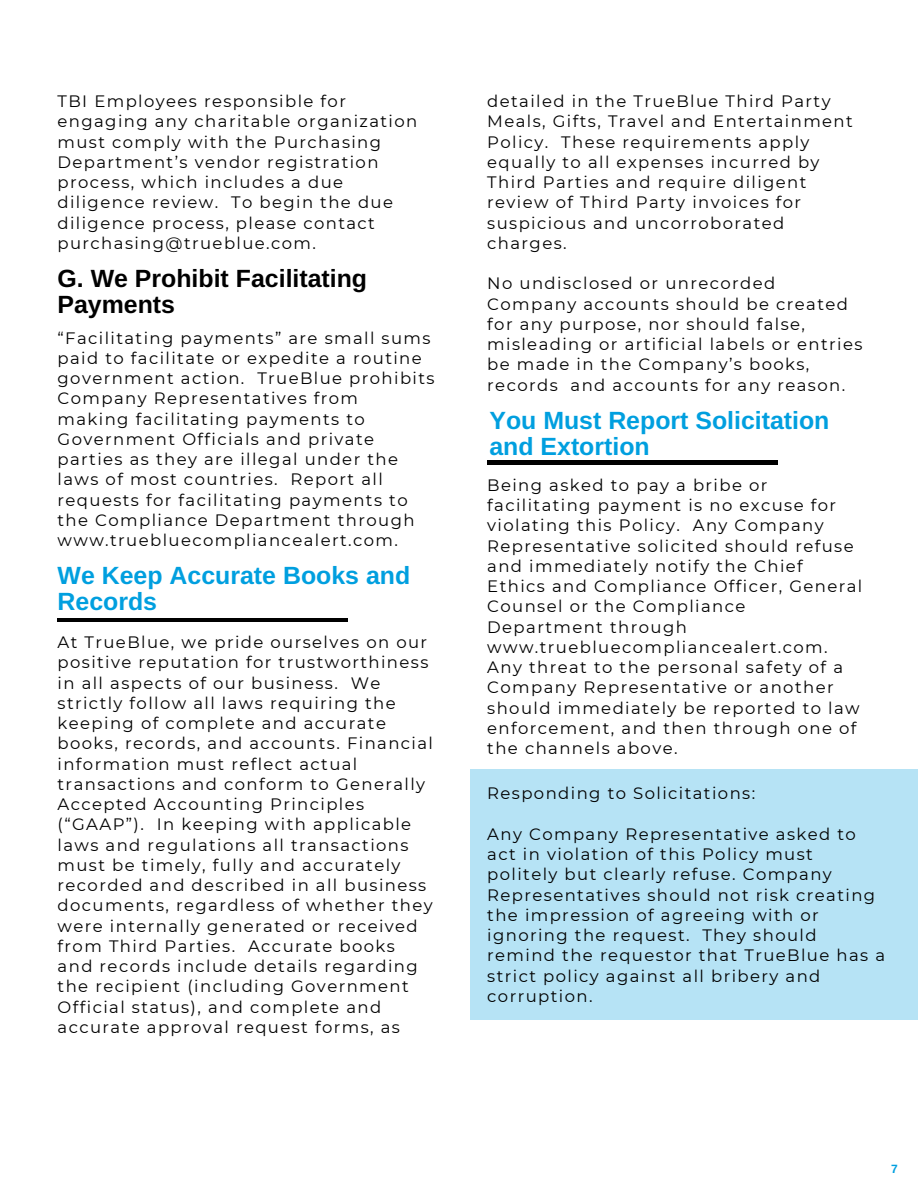
<style>
.page{position:relative;width:918px;height:1188px;background:#fff}
.page>*{position:absolute;margin:0;border:0;box-sizing:border-box;transform-origin:0 0}
.t1{font:700 24.9px/25.8px "Arimo";color:#009fdf}
.t2{font:700 24.9px/25.8px "Arimo";color:#000}
.t3{font:16.5px/20.2px "Montserrat";letter-spacing:.085em;color:#000}
.t4{font:700 12px "Arimo";color:#009fdf}
</style>
<div class="page">
<div style="left:470px;top:770px;width:448px;height:250px;background:#b6e3f5"></div>
<hr style="left:58px;top:618px;width:290px;height:3px;background:#000">
<hr style="left:487px;top:461px;width:291px;height:3px;background:#000">
<p class="t3" style="left:58px;top:91px;width:361px">TBI Employees responsible for engaging any charitable organization must comply with the Purchasing Department’s vendor registration process, which includes a due diligence review. To begin the due diligence process, please contact purchasing@trueblue.com.</p>
<h2 class="t2" style="left:58px;top:266px;width:311px">G. We Prohibit Facilitating<br>Payments</h2>
<p class="t3" style="left:58px;top:328px;width:379px">“Facilitating payments” are small sums paid to facilitate or expedite a routine government action. TrueBlue prohibits Company Representatives from<br>making facilitating payments to Government Officials and private parties as they are illegal under the laws of most countries. Report all requests for facilitating payments to the Compliance Department through www.truebluecompliancealert.com.</p>
<h2 class="t1" style="left:58px;top:563px;width:354px">We Keep Accurate Books and<br>Records</h2>
<p class="t3" style="left:58px;top:632px;width:377px">At TrueBlue, we pride ourselves on our positive reputation for trustworthiness in all aspects of our business. We strictly follow all laws requiring the keeping of complete and accurate books, records, and accounts. Financial information must reflect actual transactions and conform to Generally Accepted Accounting Principles (“GAAP”). In keeping with applicable laws and regulations all transactions must be timely, fully and accurately recorded and described in all business documents, regardless of whether they were internally generated or received from Third Parties. Accurate books and records include details regarding the recipient (including Government Official status), and complete and accurate approval request forms, as</p>
<p class="t3" style="left:487px;top:91px;width:367px">detailed in the TrueBlue Third Party<br>Meals, Gifts, Travel and Entertainment<br>Policy. These requirements apply equally to all expenses incurred by<br>Third Parties and require diligent review of Third Party invoices for suspicious and uncorroborated charges.</p>
<p class="t3" style="left:487px;top:273px;width:377px">No undisclosed or unrecorded Company accounts should be created for any purpose, nor should false, misleading or artificial labels or entries be made in the Company’s books, records and accounts for any reason.</p>
<h2 class="t1" style="left:489px;top:407px;width:342px">You Must Report Solicitation and Extortion</h2>
<p class="t3" style="left:487px;top:475px;width:377px">Being asked to pay a bribe or facilitating payment is no excuse for violating this Policy. Any Company Representative solicited should refuse and immediately notify the Chief Ethics and Compliance Officer, General Counsel or the Compliance Department through www.truebluecompliancealert.com.<br>Any threat to the personal safety of a Company Representative or another should immediately be reported to law enforcement, and then through one of the channels above.</p>
<p class="t3" style="left:487px;top:783px;width:269px">Responding to Solicitations:</p>
<p class="t3" style="left:487px;top:824px;width:399px">Any Company Representative asked to act in violation of this Policy must politely but clearly refuse. Company Representatives should not risk creating the impression of agreeing with or ignoring the request. They should remind the requestor that TrueBlue has a strict policy against all bribery and corruption.</p>
<p class="t4" style="left:891px;top:1162px;width:8px">7</p>
</div>
